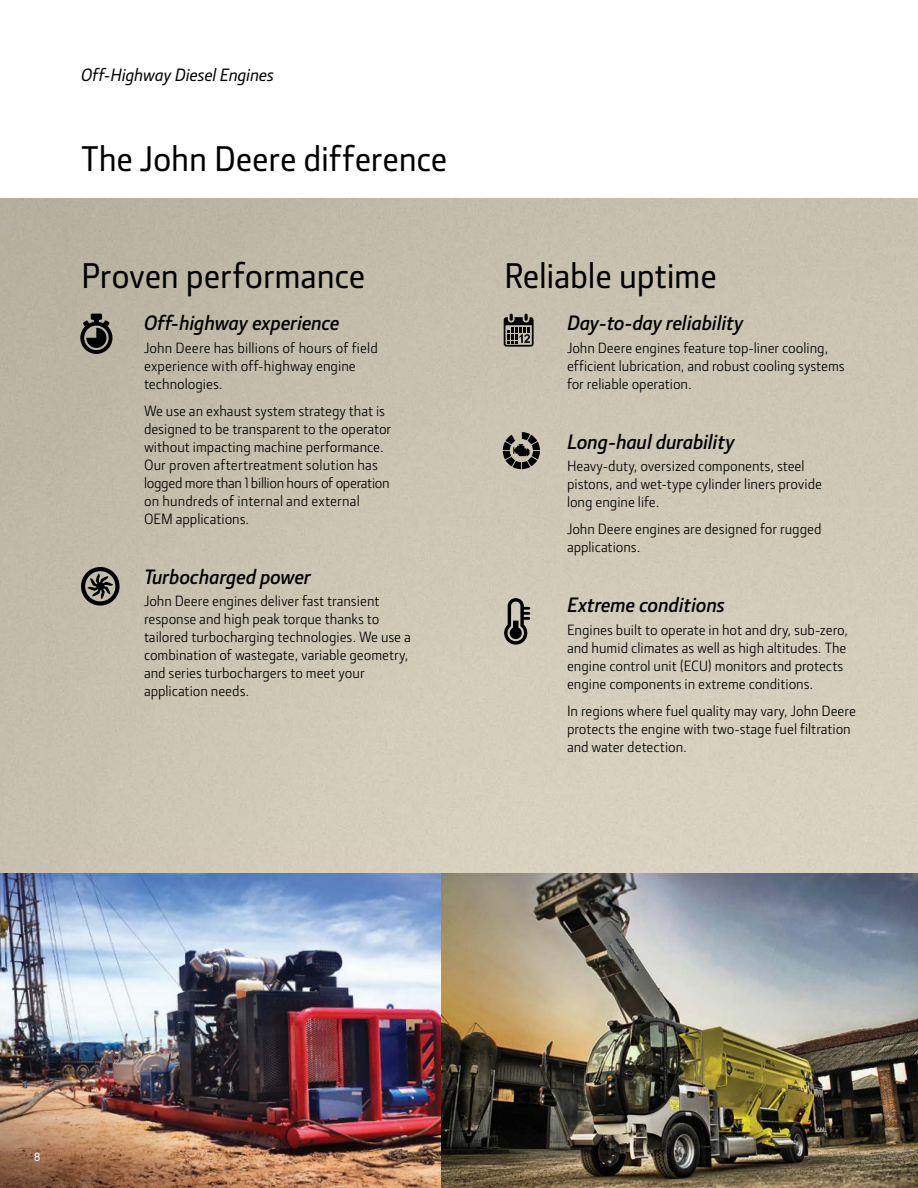
<style>
.page{position:relative;width:918px;height:1188px;background:#fff}
.page>*{position:absolute;margin:0;border:0;box-sizing:border-box;transform-origin:0 0}
.t1{font:500 36px "JD Sans Pro";letter-spacing:-.005em;color:#000}
.t2{font:italic 600 21px "JD Sans Pro";color:#000}
.t3{font:italic 500 18px "JD Sans Pro";letter-spacing:-.005em;color:#000}
.t4{font:15px/18px "JD Sans Pro";color:#000}
.t5{font:500 12px "JD Sans Pro";color:#fff}
</style>
<div class="page">
<img style="left:0;top:198px;width:918px;height:675px">
<img style="left:0;top:873px;width:441px;height:315px">
<img style="left:441px;top:873px;width:477px;height:315px">
<svg style="left:504px;top:314px;width:30px;height:33px"></svg>
<svg style="left:504px;top:598px;width:26px;height:47px"></svg>
<svg style="left:80px;top:314px;width:32px;height:40px"></svg>
<svg style="left:87px;top:573px;width:26px;height:26px"></svg>
<div style="left:81px;top:567px;width:39px;height:39px;border:4px solid #000;border-radius:50%"></div>
<svg style="left:503px;top:432px;width:37px;height:37px"></svg>
<p class="t3" style="left:81px;top:63px;width:195px">Off-Highway Diesel Engines</p>
<h1 class="t1" style="left:81px;top:135px;width:368px">The John Deere difference</h1>
<h1 class="t1" style="left:81px;top:252px;width:286px">Proven performance</h1>
<h1 class="t1" style="left:504px;top:252px;width:214px">Reliable uptime</h1>
<h2 class="t2" style="left:567px;top:309px;width:178px">Day-to-day reliability</h2>
<p class="t4" style="left:567px;top:338px;width:279px">John Deere engines feature top-liner cooling, efficient lubrication, and robust cooling systems for reliable operation.</p>
<h2 class="t2" style="left:144px;top:309px;width:197px">Off-highway experience</h2>
<p class="t4" style="left:144px;top:338px;width:235px">John Deere has billions of hours of field experience with off-highway engine technologies.</p>
<p class="t4" style="left:144px;top:401px;width:249px">We use an exhaust system strategy that is designed to be transparent to the operator without impacting machine performance.<br>Our proven aftertreatment solution has logged more than 1 billion hours of operation on hundreds of internal and external OEM applications.</p>
<h2 class="t2" style="left:567px;top:428px;width:169px">Long-haul durability</h2>
<p class="t4" style="left:567px;top:457px;width:257px">Heavy-duty, oversized components, steel pistons, and wet-type cylinder liners provide long engine life.</p>
<p class="t4" style="left:567px;top:520px;width:256px">John Deere engines are designed for rugged applications.</p>
<h2 class="t2" style="left:144px;top:563px;width:168px">Turbocharged power</h2>
<p class="t4" style="left:144px;top:592px;width:268px">John Deere engines deliver fast transient response and high peak torque thanks to tailored turbocharging technologies. We use a combination of wastegate, variable geometry, and series turbochargers to meet your application needs.</p>
<h2 class="t2" style="left:567px;top:591px;width:159px">Extreme conditions</h2>
<p class="t4" style="left:567px;top:620px;width:283px">Engines built to operate in hot and dry, sub-zero, and humid climates as well as high altitudes. The engine control unit (ECU) monitors and protects engine components in extreme conditions.</p>
<p class="t4" style="left:567px;top:701px;width:290px">In regions where fuel quality may vary, John Deere protects the engine with two-stage fuel filtration and water detection.</p>
<p class="t5" style="left:34px;top:1149px;width:8px">8</p>
</div>
